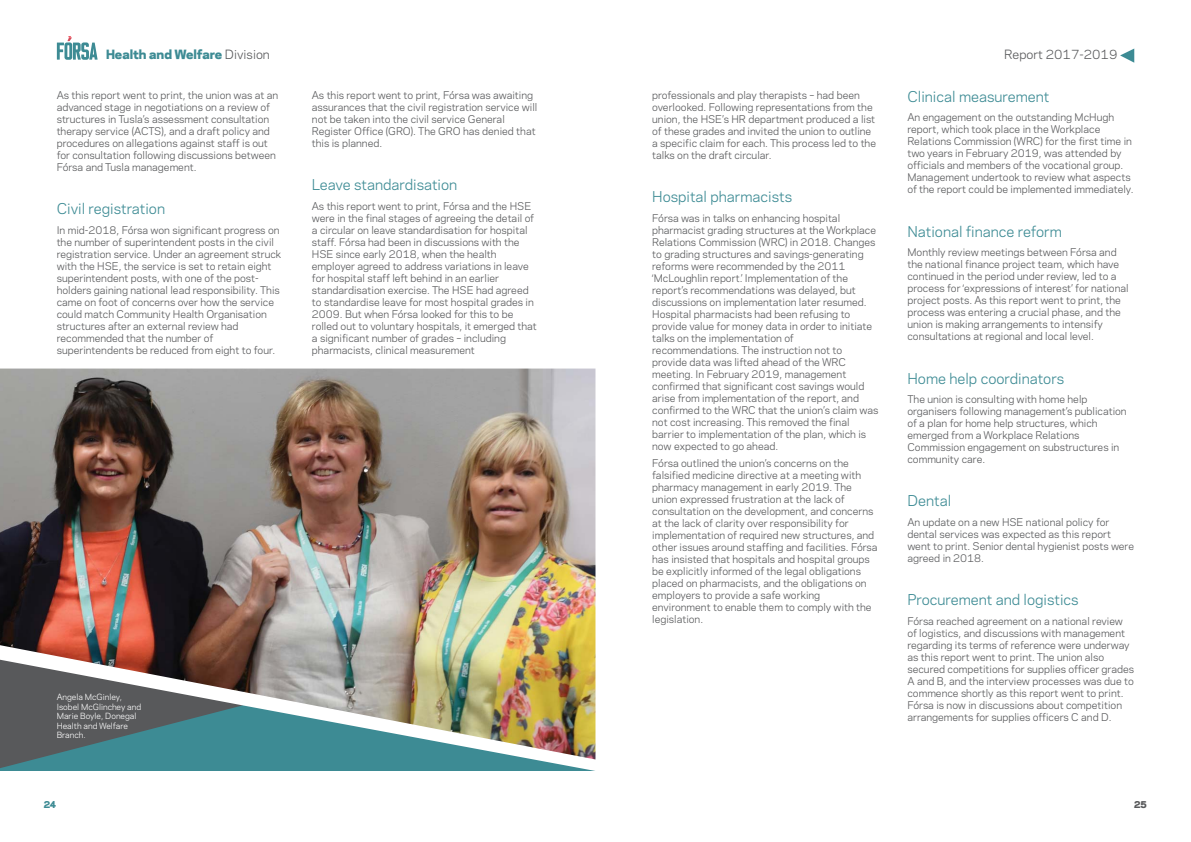
<style>
.page{position:relative;width:1191px;height:842px;background:#fff}
.page>*{position:absolute;margin:0;border:0;box-sizing:border-box;transform-origin:0 0}
.t1{font:14px "Polaris";color:#3d8b94}
.t2{font:800 12px "Polaris";color:#3d8b94}
.t3{font:12px "Polaris";color:#58595b}
.t4{font:10px/12px "Polaris";color:#58595b}
.t5{font:800 9px "Polaris";color:#58595b}
.t6{font:800 9px "Polaris";color:#3d8b94}
.t7{font:8px/9.6px "Polaris";color:#fff}
.s1{font-weight:400;color:#58595b}
</style>
<div class="page">
<svg style="left:1120px;top:49px;width:14px;height:14px"></svg>
<svg style="left:57px;top:36px;width:41px;height:24px"></svg>
<img style="left:0;top:369px;width:595px;height:289px">
<img style="left:0;top:658px;width:595px;height:113px">
<p class="t2" style="left:106px;top:48px;width:165px">Health and Welfare <span class="s1">Division</span></p>
<p class="t3" style="left:1004px;top:50px;width:115px">Report 2017-2019</p>
<p class="t4" style="left:57px;top:90px;width:223px">As this report went to print, the union was at an advanced stage in negotiations on a review of structures in Tusla’s assessment consultation therapy service (ACTS), and a draft policy and procedures on allegations against staff is out for consultation following discussions between Fórsa and Tusla management.</p>
<p class="t1" style="left:57px;top:203px;width:110px">Civil registration</p>
<p class="t4" style="left:57px;top:225px;width:226px">In mid-2018, Fórsa won significant progress on the number of superintendent posts in the civil registration service. Under an agreement struck with the HSE, the service is set to retain eight superintendent posts, with one of the post&shy;holders gaining national lead responsibility. This came on foot of concerns over how the service could match Community Health Organisation structures after an external review had recommended that the number of superintendents be reduced from eight to four.</p>
<p class="t4" style="left:312px;top:90px;width:227px">As this report went to print, Fórsa was awaiting assurances that the civil registration service will not be taken into the civil service General Register Office (GRO). The GRO has denied that this is planned.</p>
<p class="t1" style="left:312px;top:179px;width:147px">Leave standardisation</p>
<p class="t4" style="left:312px;top:201px;width:226px">As this report went to print, Fórsa and the HSE were in the final stages of agreeing the detail of a circular on leave standardisation for hospital staff. Fórsa had been in discussions with the HSE since early 2018, when the health employer agreed to address variations in leave for hospital staff left behind in an earlier standardisation exercise. The HSE had agreed to standardise leave for most hospital grades in 2009. But when Fórsa looked for this to be rolled out to voluntary hospitals, it emerged that a significant number of grades – including pharmacists, clinical measurement</p>
<p class="t7" style="left:57px;top:693px;width:86px">Angela McGinley,<br>Isobel McGlinchey and<br>Marie Boyle, Donegal<br>Health and Welfare<br>Branch.</p>
<p class="t4" style="left:652px;top:90px;width:225px">professionals and play therapists – had been overlooked. Following representations from the union, the HSE’s HR department produced a list of these grades and invited the union to outline a specific claim for each. This process led to the talks on the draft circular.</p>
<p class="t1" style="left:652px;top:191px;width:141px">Hospital pharmacists</p>
<p class="t4" style="left:652px;top:213px;width:228px">Fórsa was in talks on enhancing hospital pharmacist grading structures at the Workplace Relations Commission (WRC) in 2018. Changes to grading structures and savings-generating reforms were recommended by the 2011 ‘McLoughlin report.’ Implementation of the report’s recommendations was delayed, but discussions on implementation later resumed.<br>Hospital pharmacists had been refusing to provide value for money data in order to initiate talks on the implementation of recommendations. The instruction not to provide data was lifted ahead of the WRC meeting. In February 2019, management confirmed that significant cost savings would arise from implementation of the report, and confirmed to the WRC that the union’s claim was not cost increasing. This removed the final barrier to implementation of the plan, which is now expected to go ahead.</p>
<p class="t4" style="left:652px;top:458px;width:227px">Fórsa outlined the union’s concerns on the falsified medicine directive at a meeting with pharmacy management in early 2019. The union expressed frustration at the lack of consultation on the development, and concerns at the lack of clarity over responsibility for implementation of required new structures, and other issues around staffing and facilities. Fórsa has insisted that hospitals and hospital groups be explicitly informed of the legal obligations placed on pharmacists, and the obligations on employers to provide a safe working environment to enable them to comply with the legislation.</p>
<p class="t1" style="left:907px;top:91px;width:143px">Clinical measurement</p>
<p class="t4" style="left:907px;top:112px;width:228px">An engagement on the outstanding McHugh report, which took place in the Workplace Relations Commission (WRC) for the first time in two years in February 2019, was attended by officials and members of the vocational group.<br>Management undertook to review what aspects of the report could be implemented immediately.</p>
<p class="t1" style="left:907px;top:226px;width:156px">National finance reform</p>
<p class="t4" style="left:907px;top:247px;width:223px">Monthly review meetings between Fórsa and the national finance project team, which have continued in the period under review, led to a process for ‘expressions of interest’ for national project posts. As this report went to print, the process was entering a crucial phase, and the union is making arrangements to intensify consultations at regional and local level.</p>
<p class="t1" style="left:907px;top:372px;width:158px">Home help coordinators</p>
<p class="t4" style="left:907px;top:394px;width:221px">The union is consulting with home help organisers following management’s publication of a plan for home help structures, which emerged from a Workplace Relations Commission engagement on substructures in community care.</p>
<p class="t1" style="left:907px;top:495px;width:45px">Dental</p>
<p class="t4" style="left:907px;top:517px;width:228px">An update on a new HSE national policy for dental services was expected as this report went to print. Senior dental hygienist posts were agreed in 2018.</p>
<p class="t1" style="left:907px;top:594px;width:173px">Procurement and logistics</p>
<p class="t4" style="left:907px;top:615px;width:228px">Fórsa reached agreement on a national review of logistics, and discussions with management regarding its terms of reference were underway as this report went to print. The union also secured competitions for supplies officer grades A and B, and the interview processes was due to commence shortly as this report went to print.<br>Fórsa is now in discussions about competition arrangements for supplies officers C and D.</p>
<p class="t6" style="left:44px;top:799px;width:14px">24</p>
<p class="t5" style="left:1134px;top:799px;width:14px">25</p>
</div>
